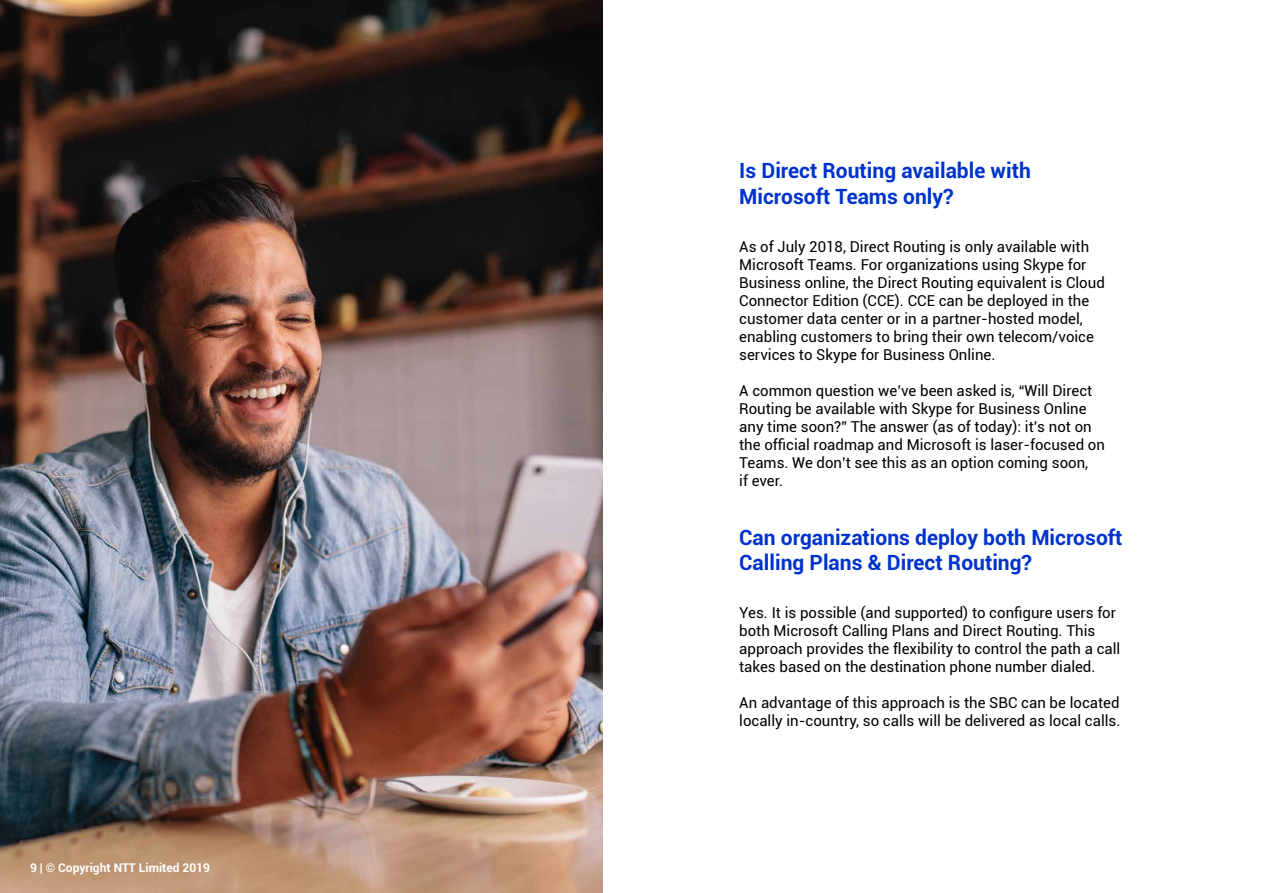
<style>
.page{position:relative;width:1263px;height:893px;background:#fff}
.page>*{position:absolute;margin:0;border:0;box-sizing:border-box;transform-origin:0 0}
.t1{font:700 21px/25.2px "Roboto";color:#03c}
.t2{font:15px/18px "Roboto";color:#000}
.t3{font:700 12px "Roboto";color:#fff}
</style>
<div class="page">
<img style="left:0;top:0;width:602px;height:893px">
<p class="t3" style="left:30px;top:859px;width:182px">9 | © Copyright NTT Limited 2019</p>
<h1 class="t1" style="left:739px;top:158px;width:293px">Is Direct Routing available with<br>Microsoft Teams only?</h1>
<p class="t2" style="left:739px;top:237px;width:367px">As of July 2018, Direct Routing is only available with Microsoft Teams. For organizations using Skype for Business online, the Direct Routing equivalent is Cloud Connector Edition (CCE). CCE can be deployed in the customer data center or in a partner-hosted model, enabling customers to bring their own telecom/voice services to Skype for Business Online.</p>
<p class="t2" style="left:739px;top:381px;width:367px">A common question we’ve been asked is, “Will Direct Routing be available with Skype for Business Online any time soon?” The answer (as of today): it’s not on the official roadmap and Microsoft is laser-focused on Teams. We don’t see this as an option coming soon,<br>if ever.</p>
<h1 class="t1" style="left:739px;top:524px;width:385px">Can organizations deploy both Microsoft<br>Calling Plans &amp; Direct Routing?</h1>
<p class="t2" style="left:739px;top:603px;width:383px">Yes. It is possible (and supported) to configure users for both Microsoft Calling Plans and Direct Routing. This approach provides the flexibility to control the path a call takes based on the destination phone number dialed.</p>
<p class="t2" style="left:739px;top:693px;width:383px">An advantage of this approach is the SBC can be located locally in-country, so calls will be delivered as local calls.</p>
</div>
